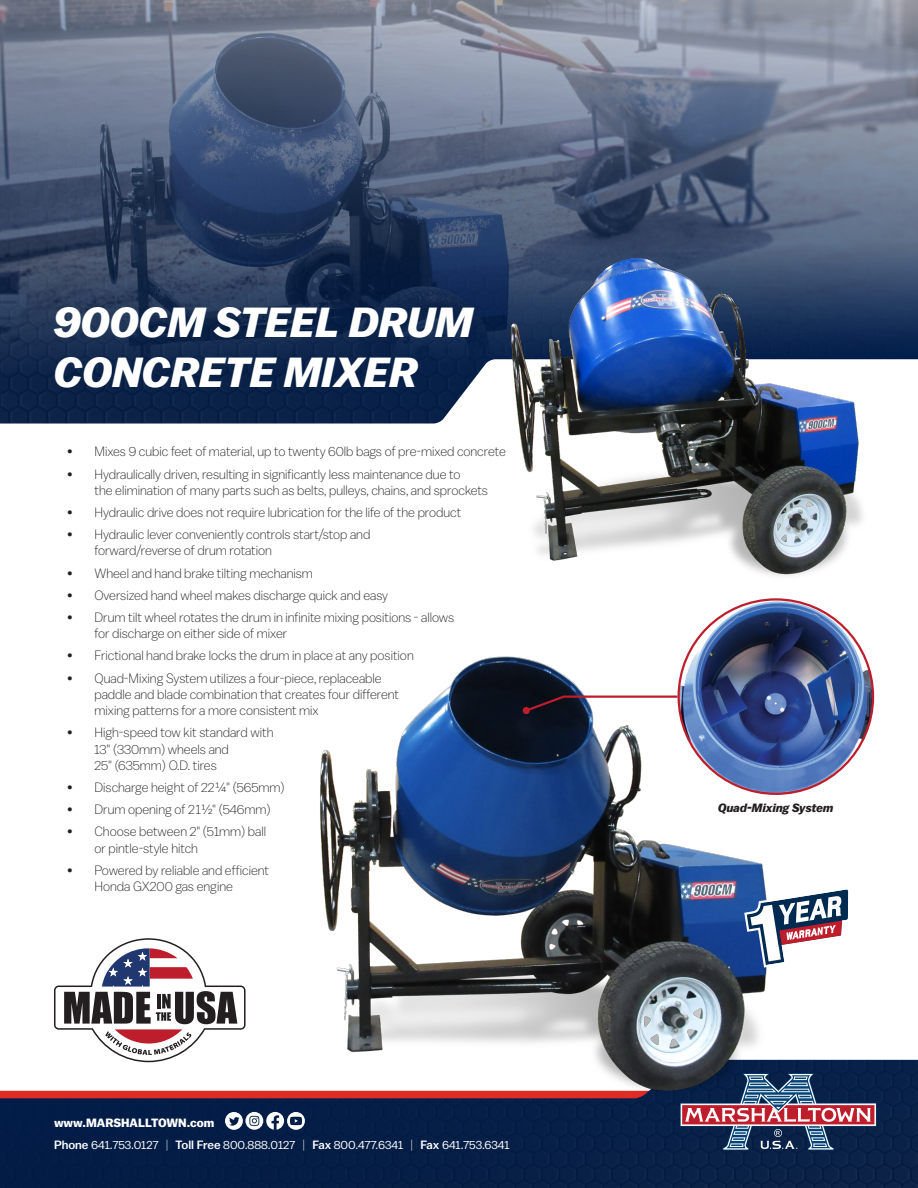
<style>
.page{position:relative;width:918px;height:1188px;background:#fff}
.page>*{position:absolute;margin:0;border:0;box-sizing:border-box;transform-origin:0 0}
.t1{font:italic 700 42px/50.4px "Balto";color:#fff}
.t2{font:300 13.5px/16.2px "Balto";color:#231f20}
.t3{font:12px/22.5px "Balto";color:#fff}
.t4{font:italic 700 12px "Balto";color:#231f20}
.s1{font-weight:700}
.s2{font-weight:500}
.s3{font-weight:300}
</style>
<div class="page">
<img style="left:0;top:1060px;width:918px;height:128px">
<img style="left:0;top:0;width:918px;height:409px">
<img style="left:298px;top:642px;width:488px;height:431px">
<svg style="left:0;top:1073px;width:918px;height:77px"></svg>
<img style="left:465px;top:235px;width:425px;height:341px">
<img style="left:679px;top:599px;width:194px;height:195px;border-radius:97px">
<svg style="left:523px;top:694px;width:157px;height:19px"></svg>
<div style="left:523px;top:707px;width:7px;height:7px;background:#be1d2c;border-radius:50%"></div>
<svg style="left:54px;top:938px;width:192px;height:124px"></svg>
<svg style="left:744px;top:887px;width:105px;height:81px"></svg>
<h1 class="t1" style="left:54px;top:296px;width:421px">900CM STEEL DRUM<br>CONCRETE MIXER</h1>
<p class="t2" style="left:68px;top:443px;width:440px">• Mixes 9 cubic feet of material, up to twenty 60lb bags of pre-mixed concrete</p>
<p class="t2" style="left:94px;top:466px;width:395px;text-indent:-27px">• Hydraulically driven, resulting in significantly less maintenance due to<br>the elimination of many parts such as belts, pulleys, chains, and sprockets</p>
<p class="t2" style="left:68px;top:504px;width:395px">• Hydraulic drive does not require lubrication for the life of the product</p>
<p class="t2" style="left:94px;top:526px;width:277px;text-indent:-27px">• Hydraulic lever conveniently controls start/stop and forward/reverse of drum rotation</p>
<p class="t2" style="left:68px;top:565px;width:247px">• Wheel and hand brake tilting mechanism</p>
<p class="t2" style="left:68px;top:587px;width:322px">• Oversized hand wheel makes discharge quick and easy</p>
<p class="t2" style="left:94px;top:609px;width:361px;text-indent:-27px">• Drum tilt wheel rotates the drum in infinite mixing positions - allows for discharge on either side of mixer</p>
<p class="t2" style="left:68px;top:648px;width:348px">• Frictional hand brake locks the drum in place at any position</p>
<p class="t2" style="left:94px;top:670px;width:306px;text-indent:-27px">• Quad-Mixing System utilizes a four-piece, replaceable paddle and blade combination that creates four different mixing patterns for a more consistent mix</p>
<p class="t2" style="left:94px;top:724px;width:180px;text-indent:-27px">• High-speed tow kit standard with<br>13" (330mm) wheels and<br>25" (635mm) O.D. tires</p>
<p class="t2" style="left:68px;top:779px;width:219px">• Discharge height of 221/4" (565mm)</p>
<p class="t2" style="left:68px;top:801px;width:205px">• Drum opening of 211/2" (546mm)</p>
<p class="t2" style="left:94px;top:823px;width:173px;text-indent:-27px">• Choose between 2" (51mm) ball or pintle-style hitch</p>
<p class="t2" style="left:94px;top:862px;width:176px;text-indent:-27px">• Powered by reliable and efficient<br>Honda GX200 gas engine</p>
<p class="t3" style="left:54px;top:1111px;width:457px"><span class="s1">www.MARSHALLTOWN.com<br></span><span class="s2">Phone</span> 641.753.0127 <span class="s3">|</span> <span class="s2">Toll Free</span> 800.888.0127 <span class="s3">|</span> <span class="s2">Fax</span> 800.477.6341 <span class="s3">|</span> <span class="s2">Fax</span> 641.753.6341</p>
<p class="t4" style="left:718px;top:800px;width:117px">Quad-Mixing System</p>
</div>
